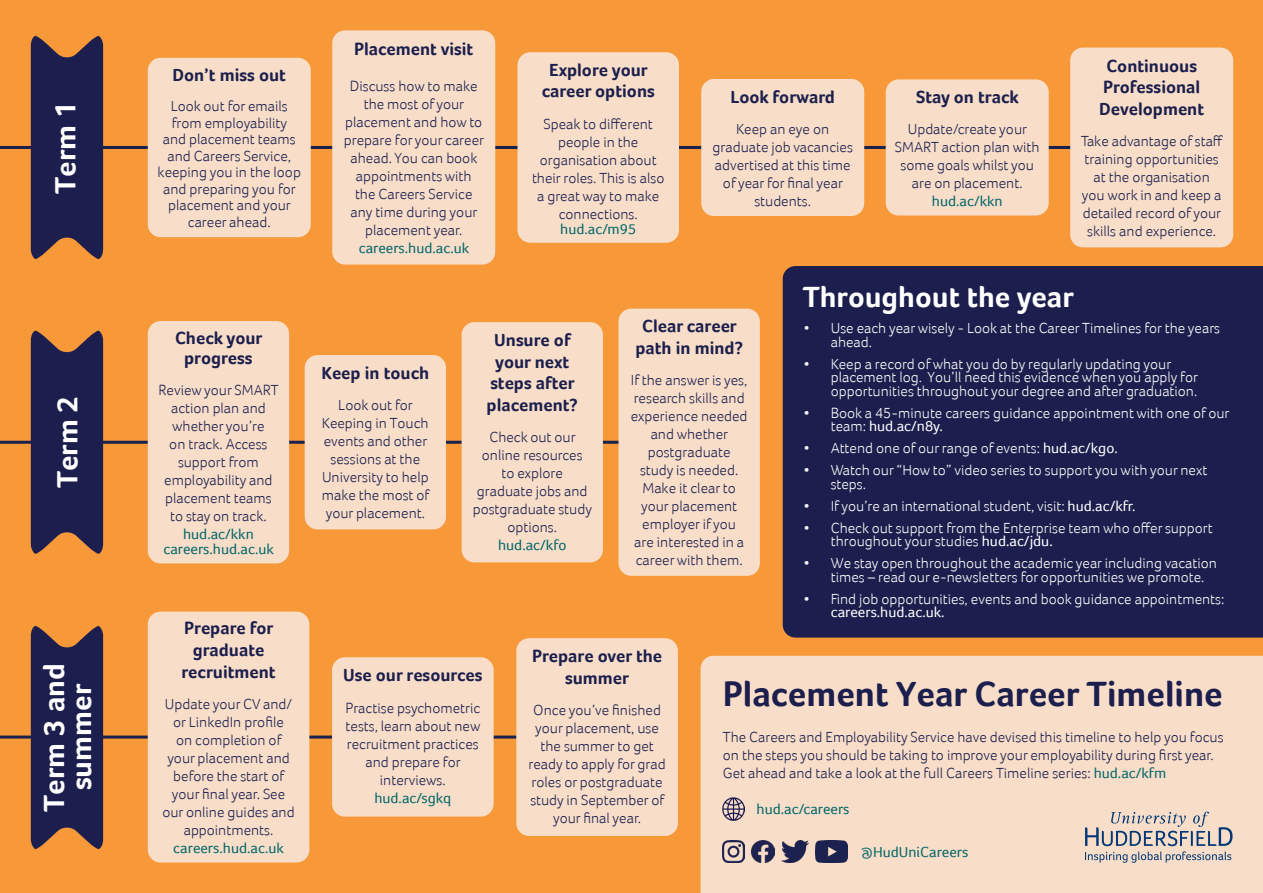
<style>
.page{position:relative;width:1263px;height:893px;background:#f79839}
.page>*{position:absolute;margin:0;border:0;box-sizing:border-box;transform-origin:0 0}
.t1{font:700 36px "Foco";color:#1c1f4d}
.t2{font:700 30px/27px "Foco";color:#fff;text-align:center}
.t3{font:700 18px/21.6px "Foco";color:#1c1f4d;text-align:center}
.t4{font:300 15px/18px "Foco";color:#1c1f4d;text-align:center}
.t5{font:300 15px/13.5px "Foco";color:#fff}
.t6{font:15px "Foco";color:#036668}
.t7{font:15px "Foco";color:#036669}
.t8{font:15px "Foco";color:#03666a}
.s1{font-weight:400}
.s2{font-weight:400;color:#036669}
</style>
<div class="page">
<hr style="left:0;top:146px;width:1220px;height:3px;background:#1a214d">
<div style="left:148px;top:58px;width:163px;height:179px;background:#f8dec9;border-radius:13px"></div>
<div style="left:332px;top:30px;width:163px;height:235px;background:#f8dec9;border-radius:13px"></div>
<div style="left:701px;top:79px;width:163px;height:137px;background:#f8dec9;border-radius:13px"></div>
<div style="left:886px;top:79px;width:163px;height:137px;background:#f8dec9;border-radius:13px"></div>
<hr style="left:0;top:441px;width:668px;height:3px;background:#1a214d">
<div style="left:148px;top:321px;width:141px;height:242px;background:#f8dec9;border-radius:13px"></div>
<div style="left:517px;top:52px;width:162px;height:191px;background:#f8dec9;border-radius:13px"></div>
<hr style="left:0;top:735px;width:668px;height:3px;background:#1a214d">
<div style="left:462px;top:322px;width:141px;height:240px;background:#f8dec9;border-radius:13px"></div>
<div style="left:148px;top:612px;width:161px;height:250px;background:#f8dec9;border-radius:13px"></div>
<div style="left:332px;top:657px;width:162px;height:160px;background:#f8dec9;border-radius:13px"></div>
<div style="left:516px;top:638px;width:162px;height:198px;background:#f8dec9;border-radius:13px"></div>
<svg style="left:31px;top:35px;width:72px;height:224px;background:#312a4b"></svg>
<svg style="left:31px;top:330px;width:72px;height:224px;background:#312a4b"></svg>
<svg style="left:31px;top:626px;width:72px;height:224px;background:#312a4b"></svg>
<div style="left:701px;top:656px;width:562px;height:237px;background:#f8dec9"></div>
<svg style="left:1085px;top:812px;width:147px;height:51px;background:#c9beb9"></svg>
<div style="left:618px;top:309px;width:142px;height:267px;background:#f8dec9;border-radius:13px"></div>
<div style="left:783px;top:266px;width:480px;height:372px;background:#1c1f4d"></div>
<div style="left:1070px;top:48px;width:163px;height:199px;background:#f8dec9;border-radius:13px"></div>
<div style="left:305px;top:355px;width:141px;height:174px;background:#f8dec9;border-radius:13px"></div>
<img style="left:722px;top:798px;width:23px;height:22px">
<img style="left:752px;top:840px;width:22px;height:23px">
<img style="left:781px;top:840px;width:28px;height:23px">
<img style="left:816px;top:840px;width:32px;height:23px">
<img style="left:722px;top:840px;width:23px;height:23px">
<p class="t2" style="left:52px;top:194px;width:94px;rotate:-90deg">Term 1</p>
<p class="t2" style="left:54px;top:488px;width:94px;rotate:-90deg">Term 2</p>
<p class="t2" style="left:40px;top:812px;width:150px;rotate:-90deg">Term 3 and summer</p>
<p class="t3" style="left:172px;top:64px;width:115px">Don’t miss out</p>
<p class="t4" style="left:158px;top:98px;width:145px;line-height:16.5px">Look out for emails from employability<br>and placement teams and Careers Service, keeping you in the loop and preparing you for placement and your career ahead.</p>
<p class="t3" style="left:175px;top:328px;width:89px;line-height:19.5px">Check your progress</p>
<p class="t4" style="left:158px;top:381px;width:121px">Review your SMART action plan and whether you’re<br>on track. Access support from employability and placement teams to stay on track.</p>
<p class="t7" style="left:183px;top:526px;width:72px">hud.ac/kkn</p>
<p class="t7" style="left:163px;top:541px;width:112px">careers.hud.ac.uk</p>
<p class="t3" style="left:181px;top:617px;width:96px">Prepare for graduate recruitment</p>
<p class="t4" style="left:162px;top:695px;width:134px">Update your CV and/ or LinkedIn profile<br>on completion of your placement and before the start of your final year. See our online guides and appointments.</p>
<p class="t6" style="left:173px;top:839px;width:112px">careers.hud.ac.uk</p>
<p class="t3" style="left:354px;top:38px;width:121px">Placement visit</p>
<p class="t4" style="left:344px;top:77px;width:142px">Discuss how to make the most of your placement and how to prepare for your career ahead. You can book appointments with the Careers Service any time during your placement year.</p>
<p class="t8" style="left:359px;top:239px;width:112px">careers.hud.ac.uk</p>
<p class="t3" style="left:542px;top:58px;width:115px">Explore your career options</p>
<p class="t4" style="left:532px;top:114px;width:134px">Speak to different people in the organisation about their roles. This is also a great way to make connections.</p>
<p class="t8" style="left:560px;top:220px;width:78px">hud.ac/m95</p>
<p class="t3" style="left:730px;top:86px;width:106px">Look forward</p>
<p class="t4" style="left:712px;top:120px;width:142px">Keep an eye on graduate job vacancies advertised at this time of year for final year students.</p>
<p class="t3" style="left:916px;top:86px;width:104px">Stay on track</p>
<p class="t4" style="left:895px;top:120px;width:146px">Update/create your<br>SMART action plan with some goals whilst you are on placement.</p>
<p class="t8" style="left:932px;top:193px;width:72px">hud.ac/kkn</p>
<p class="t3" style="left:1099px;top:54px;width:106px">Continuous<br>Professional<br>Development</p>
<p class="t4" style="left:1081px;top:132px;width:144px">Take advantage of staff training opportunities at the organisation you work in and keep a detailed record of your skills and experience.</p>
<p class="t2" style="left:803px;top:283px;width:273px">Throughout the year</p>
<p class="t3" style="left:321px;top:362px;width:109px">Keep in touch</p>
<p class="t4" style="left:322px;top:396px;width:109px">Look out for<br>Keeping in Touch events and other sessions at the<br>University to help make the most of your placement.</p>
<p class="t3" style="left:487px;top:329px;width:93px">Unsure of your next steps after placement?</p>
<p class="t4" style="left:473px;top:428px;width:121px">Check out our online resources<br>to explore graduate jobs and postgraduate study options.</p>
<p class="t6" style="left:498px;top:537px;width:70px">hud.ac/kfo</p>
<p class="t3" style="left:635px;top:315px;width:109px">Clear career path in mind?</p>
<p class="t4" style="left:631px;top:371px;width:118px">If the answer is yes, research skills and experience needed and whether postgraduate study is needed.<br>Make it clear to your placement employer if you are interested in a career with them.</p>
<p class="t5" style="left:831px;top:321px;width:391px;text-indent:-27px">• Use each year wisely - Look at the Career Timelines for the years ahead.</p>
<p class="t5" style="left:831px;top:357px;width:369px;text-indent:-27px">• Keep a record of what you do by regularly updating your placement log. You’ll need this evidence when you apply for opportunities throughout your degree and after graduation.</p>
<p class="t5" style="left:831px;top:406px;width:400px;text-indent:-27px">• Book a 45-minute careers guidance appointment with one of our team: <span class="s1">hud.ac/n8y.</span></p>
<p class="t5" style="left:804px;top:441px;width:315px">• Attend one of our range of events: <span class="s1">hud.ac/kgo.</span></p>
<p class="t5" style="left:831px;top:463px;width:378px;text-indent:-27px">• Watch our “How to” video series to support you with your next steps.</p>
<p class="t5" style="left:804px;top:499px;width:333px">• If you’re an international student, visit: <span class="s1">hud.ac/kfr.</span></p>
<p class="t5" style="left:831px;top:521px;width:383px;text-indent:-27px">• Check out support from the Enterprise team who offer support throughout your studies <span class="s1">hud.ac/jdu.</span></p>
<p class="t5" style="left:831px;top:556px;width:388px;text-indent:-27px">• We stay open throughout the academic year including vacation times – read our e-newsletters for opportunities we promote.</p>
<p class="t5" style="left:831px;top:592px;width:395px;text-indent:-27px">• Find job opportunities, events and book guidance appointments: <span class="s1">careers.hud.ac.uk.</span></p>
<p class="t3" style="left:343px;top:664px;width:141px">Use our resources</p>
<p class="t4" style="left:345px;top:698px;width:137px">Practise psychometric tests, learn about new recruitment practices and prepare for interviews.</p>
<p class="t7" style="left:374px;top:789px;width:78px">hud.ac/sgkq</p>
<p class="t3" style="left:532px;top:645px;width:132px">Prepare over the summer</p>
<p class="t4" style="left:528px;top:701px;width:139px">Once you’ve finished your placement, use the summer to get ready to apply for grad roles or postgraduate study in September of your final year.</p>
<p class="t1" style="left:723px;top:672px;width:501px">Placement Year Career Timeline</p>
<p class="t4" style="left:723px;top:728px;width:502px;text-align:left">The Careers and Employability Service have devised this timeline to help you focus on the steps you should be taking to improve your employability during first year.<br>Get ahead and take a look at the full Careers Timeline series: <span class="s2">hud.ac/kfm</span></p>
<p class="t6" style="left:756px;top:801px;width:94px">hud.ac/careers</p>
<p class="t6" style="left:861px;top:843px;width:109px">@HudUniCareers</p>
</div>
